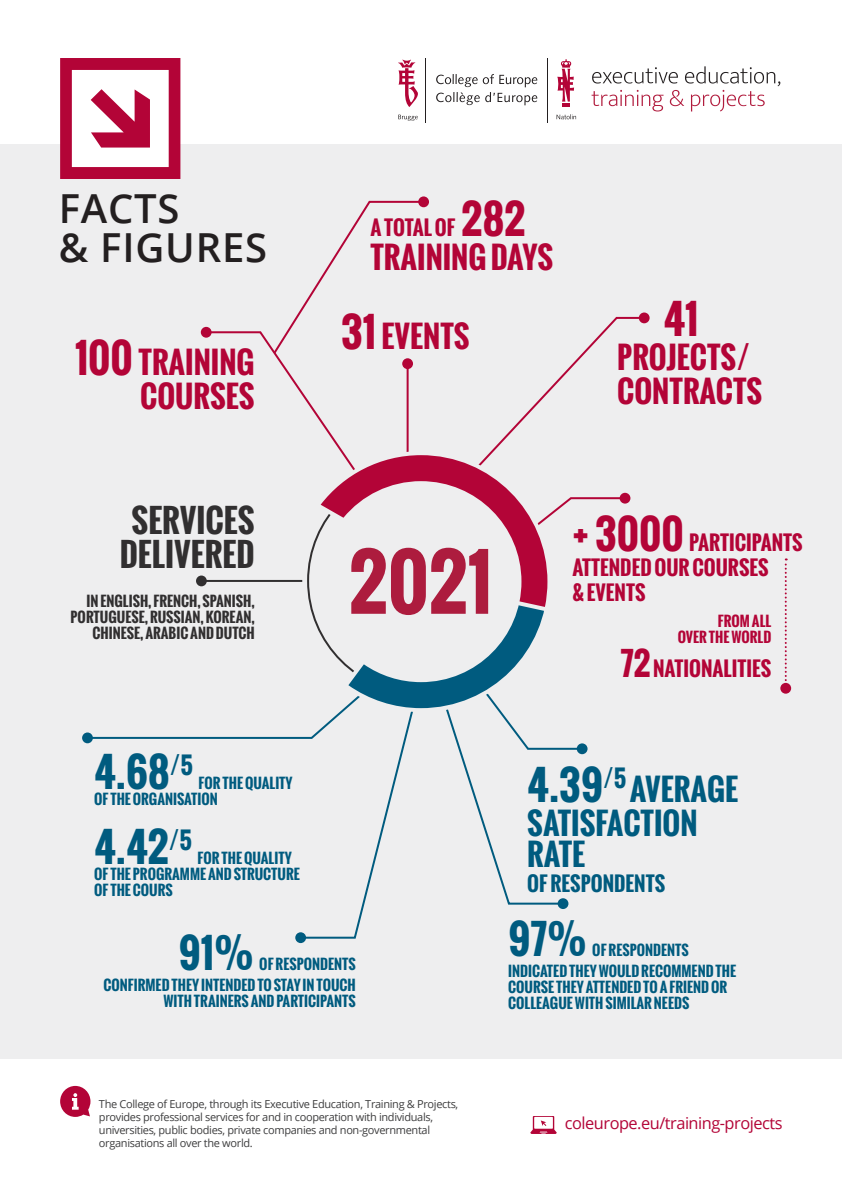
<style>
.page{position:relative;width:842px;height:1191px;background:#fff}
.page>*{position:absolute;margin:0;border:0;box-sizing:border-box;transform-origin:0 0}
.t1{font:700 73.7px "Oswald";color:#ad1c3e}
.t2{font:700 40px "Oswald";color:#005b7f}
.t3{font:600 40px/39px "Open Sans";letter-spacing:.02em;color:#231f20}
.t4{font:700 40px "Oswald";color:#b30437}
.t5{font:700 32px/34px "Oswald";color:#312f30;text-align:center}
.t6{font:700 30px/34px "Oswald";color:#b30437;text-align:right}
.t7{font:700 30px/34px "Oswald";color:#005b7f}
.t8{font:700 20px/25px "Oswald";color:#b30437}
.t9{font:700 20px "Oswald";color:#005b7f}
.t10{font:16.4px "Open Sans";letter-spacing:-.03em;color:#b30437}
.t11{font:700 14px/16px "Oswald";color:#005b7f}
.t12{font:700 14px/16px "Oswald";color:#312f30;text-align:right}
.t13{font:700 14px/16px "Oswald";color:#b30437;text-align:right}
.t14{font:11px/13px "Open Sans";letter-spacing:-.03em;color:#3e3e3f}
.s1{font-size:40px}
.s2{font-size:45px}
.s3{font-size:32px}
</style>
<div class="page">
<div style="left:0;top:145px;width:842px;height:913px;background:#eeeeef"></div>
<div style="left:295px;top:932px;width:11px;height:11px;background:#005b7f;border-radius:50%"></div>
<svg style="left:60px;top:58px;width:120px;height:121px"></svg>
<svg style="left:60px;top:1086px;width:30px;height:31px"></svg>
<div style="left:82px;top:732px;width:11px;height:11px;background:#005b7f;border-radius:50%"></div>
<svg style="left:530px;top:1116px;width:27px;height:18px"></svg>
<svg style="left:418px;top:196px;width:11px;height:11px"></svg>
<svg style="left:785px;top:558px;width:2px;height:125px"></svg>
<div style="left:780px;top:683px;width:11px;height:10px;background:#b30437;border-radius:50%"></div>
<svg style="left:639px;top:312px;width:11px;height:11px"></svg>
<svg style="left:85px;top:200px;width:561px;height:739px"></svg>
<svg style="left:591px;top:66px;width:189px;height:45px"></svg>
<svg style="left:436px;top:74px;width:101px;height:31px"></svg>
<hr style="left:425px;top:58px;width:1px;height:64px;background:#231f20">
<hr style="left:548px;top:58px;width:1px;height:64px;background:#231f20">
<svg style="left:398px;top:115px;width:20px;height:6px"></svg>
<svg style="left:556px;top:114px;width:20px;height:5px"></svg>
<svg style="left:557px;top:59px;width:17px;height:47px"></svg>
<svg style="left:398px;top:60px;width:20px;height:47px"></svg>
<h2 class="t3" style="left:59px;top:189px;width:210px">FACTS<br>&amp; FIGURES</h2>
<h3 class="t6" style="left:75px;top:345px;width:181px"><span class="s1">100</span> TRAINING<br>COURSES</h3>
<h3 class="t5" style="left:120px;top:503px;width:136px">SERVICES<br>DELIVERED</h3>
<p class="t12" style="left:71px;top:593px;width:186px">IN ENGLISH, FRENCH, SPANISH,<br>PORTUGUESE, RUSSIAN, KOREAN,<br>CHINESE, ARABIC AND DUTCH</p>
<h2 class="t2" style="left:94px;top:742px;width:100px">4.68<sup>/5</sup></h2>
<p class="t11" style="left:94px;top:774px;width:200px;text-indent:104px">FOR THE QUALITY<br>OF THE ORGANISATION</p>
<h2 class="t2" style="left:94px;top:817px;width:100px">4.42<sup>/5</sup></h2>
<p class="t11" style="left:94px;top:849px;width:207px;text-indent:103px">FOR THE QUALITY<br>OF THE PROGRAMME AND STRUCTURE<br>OF THE COURS</p>
<h3 class="t8" style="left:370px;top:215px;width:156px">A TOTAL OF <span class="s1">282</span></h3>
<h3 class="t6" style="left:370px;top:240px;width:184px">TRAINING DAYS</h3>
<h3 class="t6" style="left:341px;top:319px;width:130px"><span class="s1">31</span> EVENTS</h3>
<h2 class="t4" style="left:663px;top:289px;width:36px">41</h2>
<h3 class="t6" style="left:617px;top:340px;width:146px;text-align:left">PROJECTS/<br>CONTRACTS</h3>
<h1 class="t1" style="left:349px;top:527px;width:144px">2021</h1>
<h3 class="t8" style="left:572px;top:530px;width:232px"><span class="s2">+</span> <span class="s1">3000</span> PARTICIPANTS<br>ATTENDED OUR COURSES<br>&amp; EVENTS</h3>
<p class="t13" style="left:678px;top:613px;width:95px">FROM ALL<br>OVER THE WORLD</p>
<h3 class="t8" style="left:620px;top:656px;width:152px"><span class="s3">72</span> NATIONALITIES</h3>
<h3 class="t7" style="left:527px;top:771px;width:212px"><span class="s1">4.39</span><sup>/5</sup> AVERAGE<br>SATISFACTION</h3>
<h3 class="t7" style="left:527px;top:837px;width:59px">RATE</h3>
<h3 class="t9" style="left:527px;top:868px;width:139px">OF RESPONDENTS</h3>
<h2 class="t2" style="left:178px;top:922px;width:77px">91%</h2>
<p class="t11" style="left:103px;top:953px;width:254px;line-height:21px;text-align:right">OF RESPONDENTS<br>CONFIRMED THEY INTENDED TO STAY IN TOUCH</p>
<p class="t11" style="left:163px;top:992px;width:194px">WITH TRAINERS AND PARTICIPANTS</p>
<p class="t14" style="left:99px;top:1097px;width:361px">The College of Europe, through its Executive Education, Training &amp; Projects, provides professional services for and in cooperation with individuals, universities, public bodies, private companies and non-governmental organisations all over the world.</p>
<h2 class="t2" style="left:508px;top:909px;width:80px">97%</h2>
<p class="t11" style="left:508px;top:940px;width:229px;line-height:21px;text-indent:84px">OF RESPONDENTS<br>INDICATED THEY WOULD RECOMMEND THE</p>
<p class="t11" style="left:508px;top:979px;width:220px">COURSE THEY ATTENDED TO A FRIEND OR<br>COLLEAGUE WITH SIMILAR NEEDS</p>
<p class="t10" style="left:565px;top:1112px;width:219px">coleurope.eu/training-projects</p>
</div>
